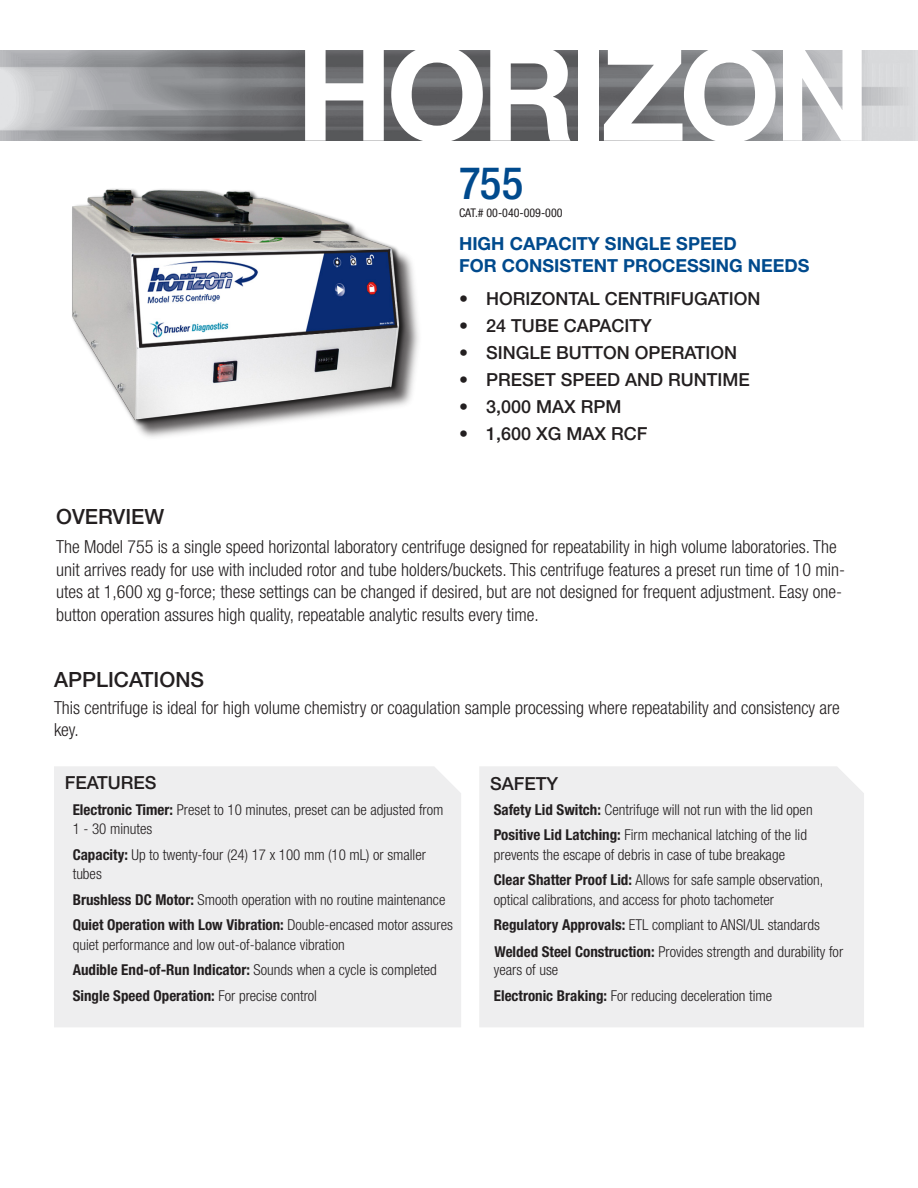
<style>
.page{position:relative;width:918px;height:1188px;background:#fff}
.page>*{position:absolute;margin:0;border:0;box-sizing:border-box;transform-origin:0 0}
.t1{font:700 130.5px "Helvetica Neue LT Std";letter-spacing:-.05em;color:#fff}
.t2{font:500 condensed 45px "Helvetica Neue LT Std";color:#004a8d}
.t3{font:500 21px "Helvetica Neue LT Std";color:#231f20}
.t4{font:300 condensed 18px/22.5px "Helvetica Neue LT Std";color:#231f20}
.t5{font:500 18px "Helvetica Neue LT Std";color:#231f20}
.t6{font:700 18px "Helvetica Neue LT Std";color:#004a8d}
.t7{font:300 condensed 15px/19.5px "Helvetica Neue LT Std";color:#231f20}
.t8{font:700 condensed 15px "Helvetica Neue LT Std";color:#231f20}
.t9{font:condensed 12px "Helvetica Neue LT Std";color:#231f20}
.s1{font-weight:700}
.s2{font-weight:300}
</style>
<div class="page">
<img style="left:0;top:51px;width:918px;height:89px">
<div style="left:479px;top:766px;width:385px;height:261px;background:#eeeeef"></div>
<div style="left:54px;top:766px;width:407px;height:261px;background:#eeeeef"></div>
<div style="left:74px;top:192px;width:349px;height:250px;background:#231f20;opacity:.75"></div>
<img style="left:72px;top:188px;width:335px;height:239px">
<p class="t1" style="left:296px;top:13px;width:576px">HORIZON</p>
<p class="t2" style="left:459px;top:157px;width:66px">755</p>
<p class="t9" style="left:459px;top:206px;width:105px">CAT.# 00-040-009-000</p>
<p class="t6" style="left:459px;top:233px;width:279px">HIGH CAPACITY SINGLE SPEED</p>
<p class="t6" style="left:459px;top:254px;width:352px">FOR CONSISTENT PROCESSING NEEDS</p>
<p class="t5" style="left:459px;top:287px;width:303px">• HORIZONTAL CENTRIFUGATION</p>
<p class="t5" style="left:459px;top:314px;width:194px">• 24 TUBE CAPACITY</p>
<p class="t5" style="left:459px;top:341px;width:280px">• SINGLE BUTTON OPERATION</p>
<p class="t5" style="left:459px;top:368px;width:292px">• PRESET SPEED AND RUNTIME</p>
<p class="t5" style="left:459px;top:395px;width:164px">• 3,000 MAX RPM</p>
<p class="t5" style="left:459px;top:422px;width:190px">• 1,600 XG MAX RCF</p>
<p class="t3" style="left:56px;top:504px;width:110px">OVERVIEW</p>
<p class="t4" style="left:56px;top:536px;width:791px">The Model 755 is a single speed horizontal laboratory centrifuge designed for repeatability in high volume laboratories. The unit arrives ready for use with included rotor and tube holders/buckets. This centrifuge features a preset run time of 10 min&shy;utes at 1,600 xg g-force; these settings can be changed if desired, but are not designed for frequent adjustment. Easy one&shy;button operation assures high quality, repeatable analytic results every time.</p>
<p class="t3" style="left:54px;top:667px;width:152px">APPLICATIONS</p>
<p class="t4" style="left:54px;top:696px;width:787px">This centrifuge is ideal for high volume chemistry or coagulation sample processing where repeatability and consistency are key.</p>
<p class="t5" style="left:65px;top:772px;width:93px">FEATURES</p>
<p class="t7" style="left:73px;top:799px;width:372px"><span class="s1">Electronic Timer:</span> Preset to 10 minutes, preset can be adjusted from<br>1 - 30 minutes</p>
<p class="t7" style="left:73px;top:844px;width:355px"><span class="s1">Capacity:</span> Up to twenty-four (24) 17 x 100 mm (10 mL) or smaller</p>
<p class="t7" style="left:73px;top:864px;width:31px">tubes</p>
<p class="t7" style="left:73px;top:889px;width:374px"><span class="s1">Brushless DC Motor:</span> Smooth operation with no routine maintenance</p>
<p class="t7" style="left:73px;top:915px;width:382px"><span class="s1">Quiet Operation with Low Vibration:</span> Double-encased motor assures quiet performance and low out-of-balance vibration</p>
<p class="t8" style="left:73px;top:961px;width:366px">Audible End-of-Run Indicator: <span class="s2">Sounds when a cycle is completed</span></p>
<p class="t8" style="left:73px;top:986px;width:246px">Single Speed Operation: <span class="s2">For precise control</span></p>
<p class="t5" style="left:490px;top:773px;width:70px">SAFETY</p>
<p class="t7" style="left:494px;top:796px;width:320px;line-height:25.5px"><span class="s1">Safety Lid Switch:</span> Centrifuge will not run with the lid open<br><span class="s1">Positive Lid Latching:</span> Firm mechanical latching of the lid</p>
<p class="t7" style="left:494px;top:844px;width:293px">prevents the escape of debris in case of tube breakage</p>
<p class="t7" style="left:494px;top:870px;width:331px"><span class="s1">Clear Shatter Proof Lid:</span> Allows for safe sample observation, optical calibrations, and access for photo tachometer</p>
<p class="t7" style="left:494px;top:915px;width:328px"><span class="s1">Regulatory Approvals:</span> ETL compliant to ANSI/UL standards</p>
<p class="t7" style="left:494px;top:943px;width:351px;line-height:18px"><span class="s1">Welded Steel Construction:</span> Provides strength and durability for years of use</p>
<p class="t7" style="left:494px;top:985px;width:280px"><span class="s1">Electronic Braking:</span> For reducing deceleration time</p>
</div>
